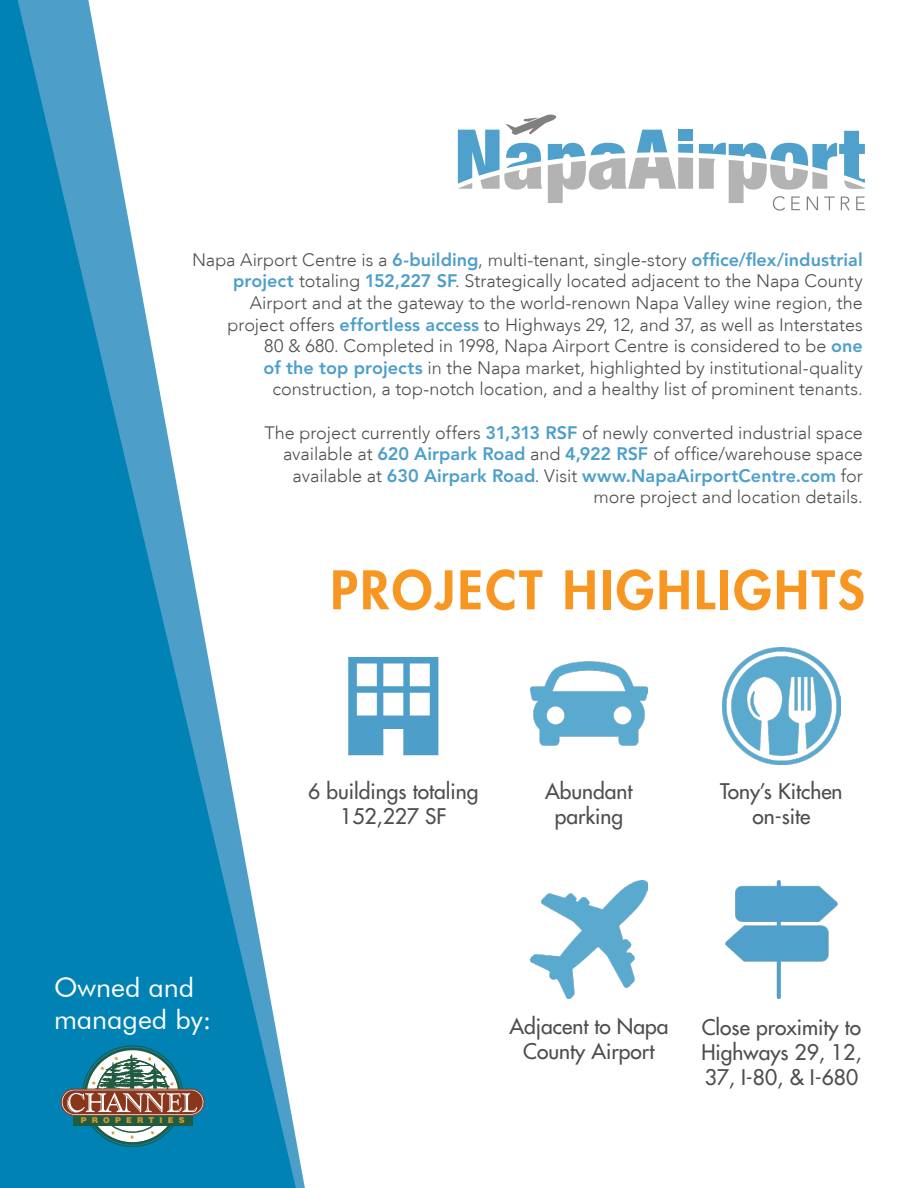
<style>
.page{position:relative;width:918px;height:1188px;background:#fff}
.page>*{position:absolute;margin:0;border:0;box-sizing:border-box;transform-origin:0 0}
.t1{font:800 51.75px "Futura";letter-spacing:.05em;color:#f89622}
.t2{font:27px/32.4px "Futura BT";color:#fff}
.t3{font:500 21px/25.2px "Futura Std";color:#4e4e4f;text-align:center}
.t4{font:300 18px/21.6px "Avenir LT";color:#4e4e4f;text-align:right}
.t5{font:900 8.1px "Helvetica";letter-spacing:.64em;color:#d09927}
.s1{font-family:"Avenir LT Std";font-weight:800;color:#4d9fca}
</style>
<div class="page">
<svg style="left:0;top:0;width:296px;height:1188px;fill:#0082b5"></svg>
<svg style="left:348px;top:657px;width:90px;height:98px"></svg>
<img style="left:530px;top:661px;width:118px;height:85px">
<img style="left:530px;top:881px;width:118px;height:117px">
<img style="left:725px;top:881px;width:113px;height:117px">
<img style="left:723px;top:647px;width:117px;height:118px">
<svg style="left:61px;top:1045px;width:144px;height:102px;background:#57858c"></svg>
<svg style="left:699px;top:131px;width:166px;height:80px"></svg>
<svg style="left:458px;top:114px;width:235px;height:89px"></svg>
<p class="t4" style="left:192px;top:249px;width:672px">Napa Airport Centre is a <span class="s1">6-building</span>, multi-tenant, single-story <span class="s1">office/flex/industrial project</span> totaling <span class="s1">152,227 SF</span>. Strategically located adjacent to the Napa County Airport and at the gateway to the world-renown Napa Valley wine region, the project offers <span class="s1">effortless access</span> to Highways 29, 12, and 37, as well as Interstates<br>80 &amp; 680. Completed in 1998, Napa Airport Centre is considered to be <span class="s1">one<br>of the top projects</span> in the Napa market, highlighted by institutional-quality construction, a top-notch location, and a healthy list of prominent tenants.</p>
<p class="t4" style="left:264px;top:422px;width:600px">The project currently offers <span class="s1">31,313 RSF</span> of newly converted industrial space available at <span class="s1">620 Airpark Road</span> and <span class="s1">4,922 RSF</span> of office/warehouse space available at <span class="s1">630 Airpark Road</span>. Visit <span class="s1">www.NapaAirportCentre.com</span> for more project and location details.</p>
<p class="t1" style="left:330px;top:557px;width:536px">PROJECT HIGHLIGHTS</p>
<p class="t2" style="left:54px;top:971px;width:159px">Owned and managed by:</p>
<p class="t5" style="left:81px;top:1115px;width:105px">PROPERTIES</p>
<p class="t3" style="left:308px;top:778px;width:172px">6 buildings totaling<br>152,227 SF</p>
<p class="t3" style="left:545px;top:778px;width:89px">Abundant</p>
<p class="t3" style="left:555px;top:804px;width:70px">parking</p>
<p class="t3" style="left:720px;top:778px;width:124px">Tony’s Kitchen</p>
<p class="t3" style="left:752px;top:804px;width:59px">on-site</p>
<p class="t3" style="left:509px;top:1014px;width:161px">Adjacent to Napa<br>County Airport</p>
<p class="t3" style="left:701px;top:1014px;width:161px;text-align:justify">Close proximity to Highways 29, 12, 37, I-80, &amp; I-680</p>
</div>
